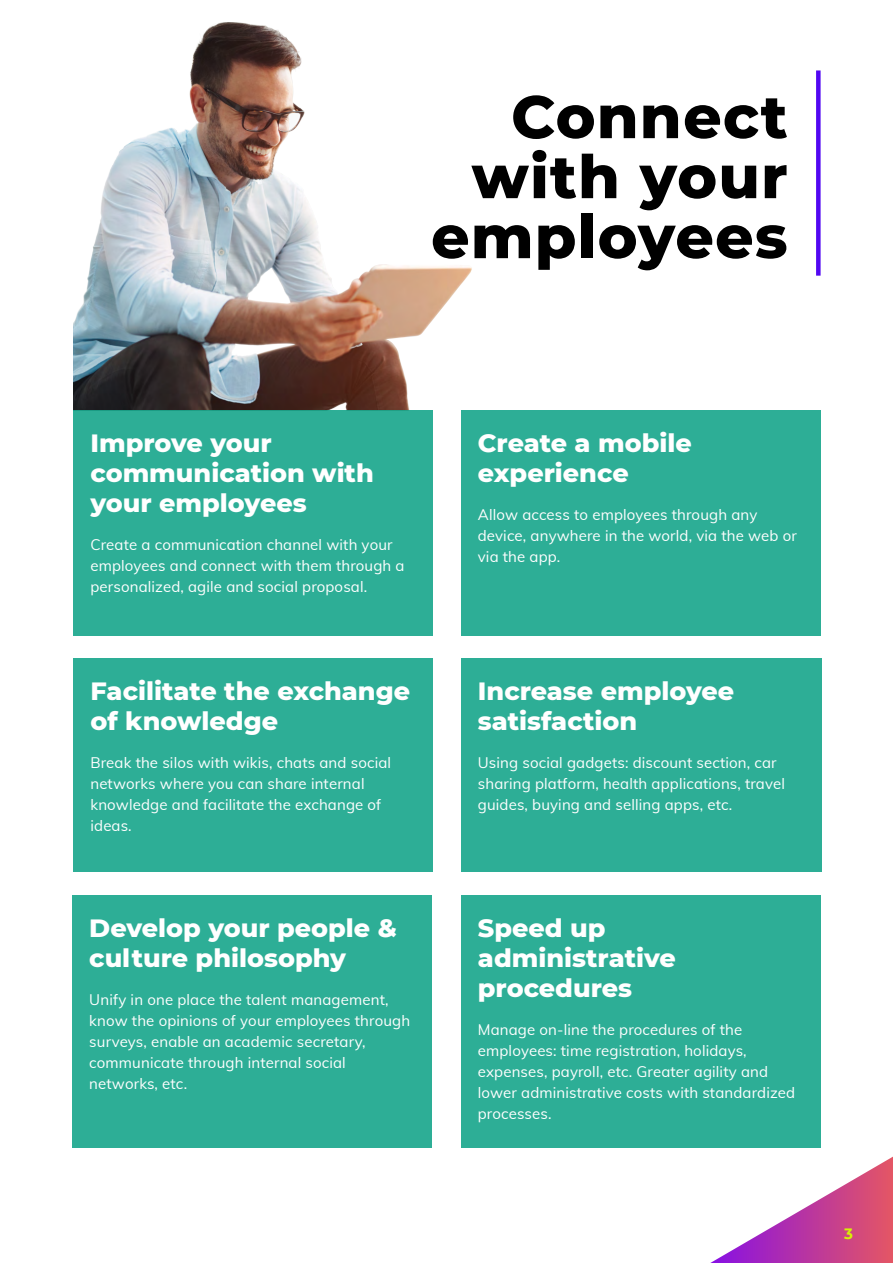
<style>
.page{position:relative;width:893px;height:1263px;background:#fff}
.page>*{position:absolute;margin:0;border:0;box-sizing:border-box;transform-origin:0 0}
.t1{font:800 60px/60px "Montserrat";letter-spacing:.02em;color:#000;text-align:right}
.t2{font:800 25.5px/30px "Montserrat";color:#fff}
.t3{font:15px/21px "Muli";letter-spacing:.01em;color:#fff}
.t4{font:700 15px "Montserrat";color:#d6f205}
</style>
<div class="page">
<img style="left:73px;top:22px;width:399px;height:388px">
<div style="left:73px;top:659px;width:360px;height:213px;background:#2dae96"></div>
<div style="left:461px;top:659px;width:360px;height:213px;background:#2dae96"></div>
<div style="left:73px;top:410px;width:360px;height:226px;background:#2dae96"></div>
<div style="left:461px;top:410px;width:360px;height:226px;background:#2dae96"></div>
<div style="left:461px;top:896px;width:360px;height:252px;background:#2dae96"></div>
<div style="left:72px;top:896px;width:360px;height:252px;background:#2dae96"></div>
<div style="left:816px;top:70px;width:5px;height:206px;background:#5207f2"></div>
<svg style="left:710px;top:1156px;width:183px;height:107px"></svg>
<h1 class="t1" style="left:431px;top:84px;width:358px">Connect with your employees</h1>
<h2 class="t2" style="left:90px;top:427px;width:285px">Improve your communication with your employees</h2>
<p class="t3" style="left:90px;top:533px;width:316px">Create a communication channel with your employees and connect with them through a personalized, agile and social proposal.</p>
<h2 class="t2" style="left:90px;top:675px;width:321px">Facilitate the exchange of knowledge</h2>
<p class="t3" style="left:90px;top:752px;width:302px">Break the silos with wikis, chats and social networks where you can share internal knowledge and facilitate the exchange of ideas.</p>
<h2 class="t2" style="left:89px;top:912px;width:309px">Develop your people &amp; culture philosophy</h2>
<p class="t3" style="left:89px;top:989px;width:322px">Unify in one place the talent management, know the opinions of your employees through surveys, enable an academic secretary, communicate through internal social networks, etc.</p>
<h2 class="t2" style="left:478px;top:427px;width:216px">Create a mobile experience</h2>
<p class="t3" style="left:478px;top:503px;width:321px">Allow access to employees through any device, anywhere in the world, via the web or via the app.</p>
<h2 class="t2" style="left:478px;top:675px;width:258px">Increase employee satisfaction</h2>
<p class="t3" style="left:478px;top:752px;width:309px">Using social gadgets: discount section, car sharing platform, health applications, travel guides, buying and selling apps, etc.</p>
<h2 class="t2" style="left:478px;top:912px;width:200px">Speed up administrative procedures</h2>
<p class="t3" style="left:478px;top:1019px;width:319px">Manage on-line the procedures of the employees: time registration, holidays, expenses, payroll, etc. Greater agility and lower administrative costs with standardized processes.</p>
<p class="t4" style="left:844px;top:1222px;width:10px">3</p>
</div>
